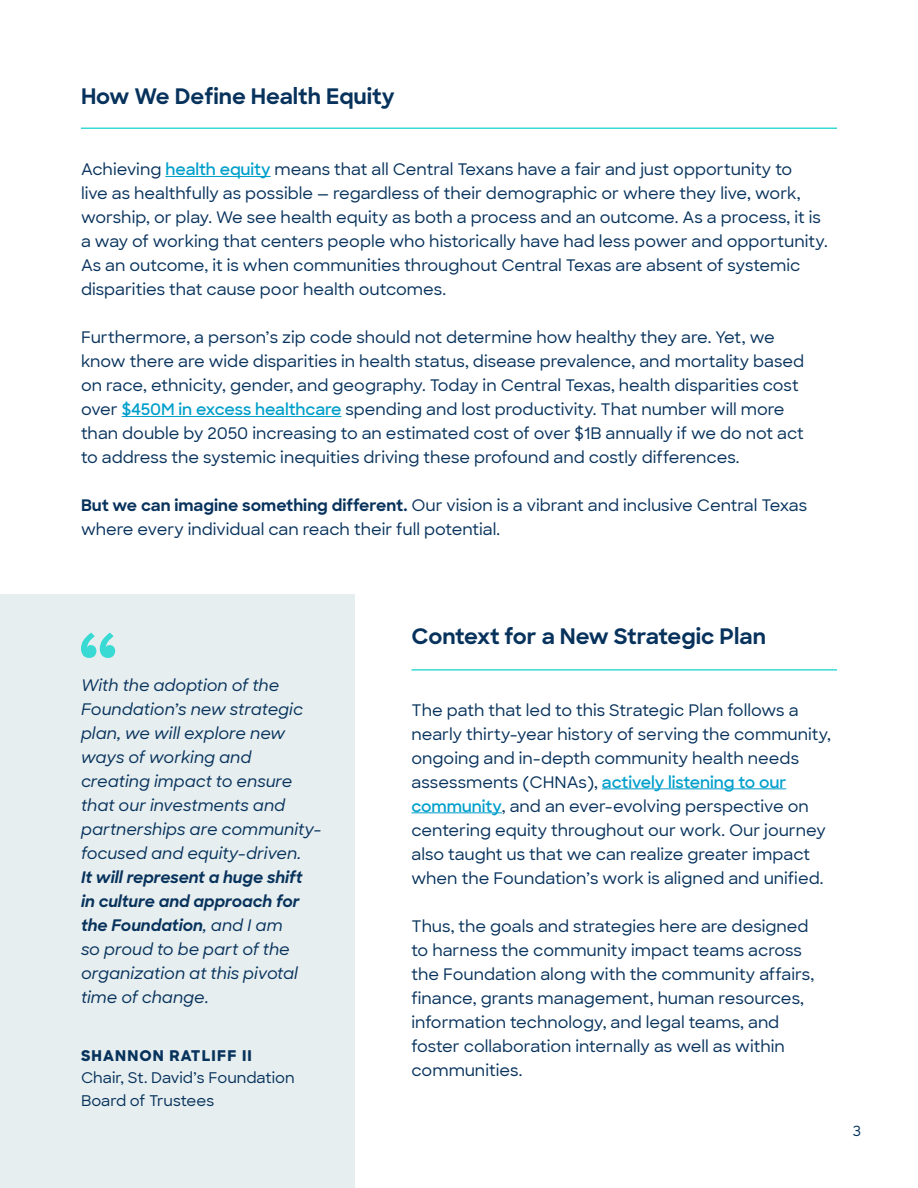
<style>
.page{position:relative;width:918px;height:1188px;background:#fff}
.page>*{position:absolute;margin:0;border:0;box-sizing:border-box;transform-origin:0 0}
.t1{font:700 21.75px "Sharp Sans";letter-spacing:-.005em;color:#07325c}
.t2{font:500 16.2px/24px "Sharp Sans";color:#07325c}
.t3{font:italic 500 16.2px/24px "Sharp Sans";color:#07325c}
.t4{font:500 15px/22.5px "Sharp Sans";color:#07325c}
.t5{font:800 15px "Sharp Sans";letter-spacing:.075em;color:#07325c}
.t6{font:500 14.25px "Sharp Sans";color:#07325c}
.s1{font-weight:600;color:#009fcb}
.s2{font-weight:700}
</style>
<div class="page">
<div style="left:0;top:594px;width:355px;height:594px;background:#e6eeef"></div>
<hr style="left:165px;top:176px;width:106px;height:1px;background:#009fcb">
<hr style="left:122px;top:416px;width:219px;height:1px;background:#009fcb">
<svg style="left:81px;top:633px;width:34px;height:25px"></svg>
<hr style="left:81px;top:128px;width:756px;height:1px;background:#39d9d4">
<hr style="left:602px;top:788px;width:184px;height:1px;background:#009fcb">
<hr style="left:411px;top:812px;width:91px;height:1px;background:#009fcb">
<hr style="left:411px;top:669px;width:426px;height:2px;background:#39d9d4">
<h1 class="t1" style="left:81px;top:80px;width:315px">How We Define Health Equity</h1>
<p class="t2" style="left:81px;top:157px;width:748px">Achieving <span class="s1">health equity</span> means that all Central Texans have a fair and just opportunity to<br>live as healthfully as possible — regardless of their demographic or where they live, work, worship, or play. We see health equity as both a process and an outcome. As a process, it is a way of working that centers people who historically have had less power and opportunity.<br>As an outcome, it is when communities throughout Central Texas are absent of systemic disparities that cause poor health outcomes.</p>
<p class="t2" style="left:81px;top:325px;width:725px">Furthermore, a person’s zip code should not determine how healthy they are. Yet, we know there are wide disparities in health status, disease prevalence, and mortality based on race, ethnicity, gender, and geography. Today in Central Texas, health disparities cost over <span class="s1">$450M in excess healthcare</span> spending and lost productivity. That number will more than double by 2050 increasing to an estimated cost of over $1B annually if we do not act to address the systemic inequities driving these profound and costly differences.</p>
<p class="t2" style="left:81px;top:493px;width:728px"><span class="s2">But we can imagine something different.</span> Our vision is a vibrant and inclusive Central Texas where every individual can reach their full potential.</p>
<p class="t3" style="left:81px;top:672px;width:242px">With the adoption of the<br>Foundation’s new strategic plan, we will explore new ways of working and creating impact to ensure that our investments and partnerships are community&shy;focused and equity-driven.</p>
<p class="t3" style="left:81px;top:864px;width:223px"><span class="s2">It will represent a huge shift in culture and approach for the Foundation</span>, and I am so proud to be part of the organization at this pivotal time of change.</p>
<p class="t5" style="left:81px;top:1044px;width:172px">SHANNON RATLIFF II</p>
<p class="t4" style="left:81px;top:1066px;width:215px">Chair, St. David’s Foundation<br>Board of Trustees</p>
<h1 class="t1" style="left:411px;top:620px;width:356px">Context for a New Strategic Plan</h1>
<p class="t2" style="left:411px;top:697px;width:421px">The path that led to this Strategic Plan follows a nearly thirty-year history of serving the community, ongoing and in-depth community health needs assessments (CHNAs), <span class="s1">actively listening to our community</span>, and an ever-evolving perspective on centering equity throughout our work. Our journey also taught us that we can realize greater impact when the Foundation’s work is aligned and unified.</p>
<p class="t2" style="left:411px;top:913px;width:404px">Thus, the goals and strategies here are designed to harness the community impact teams across the Foundation along with the community affairs, finance, grants management, human resources, information technology, and legal teams, and foster collaboration internally as well as within communities.</p>
<p class="t6" style="left:853px;top:1121px;width:10px">3</p>
</div>
